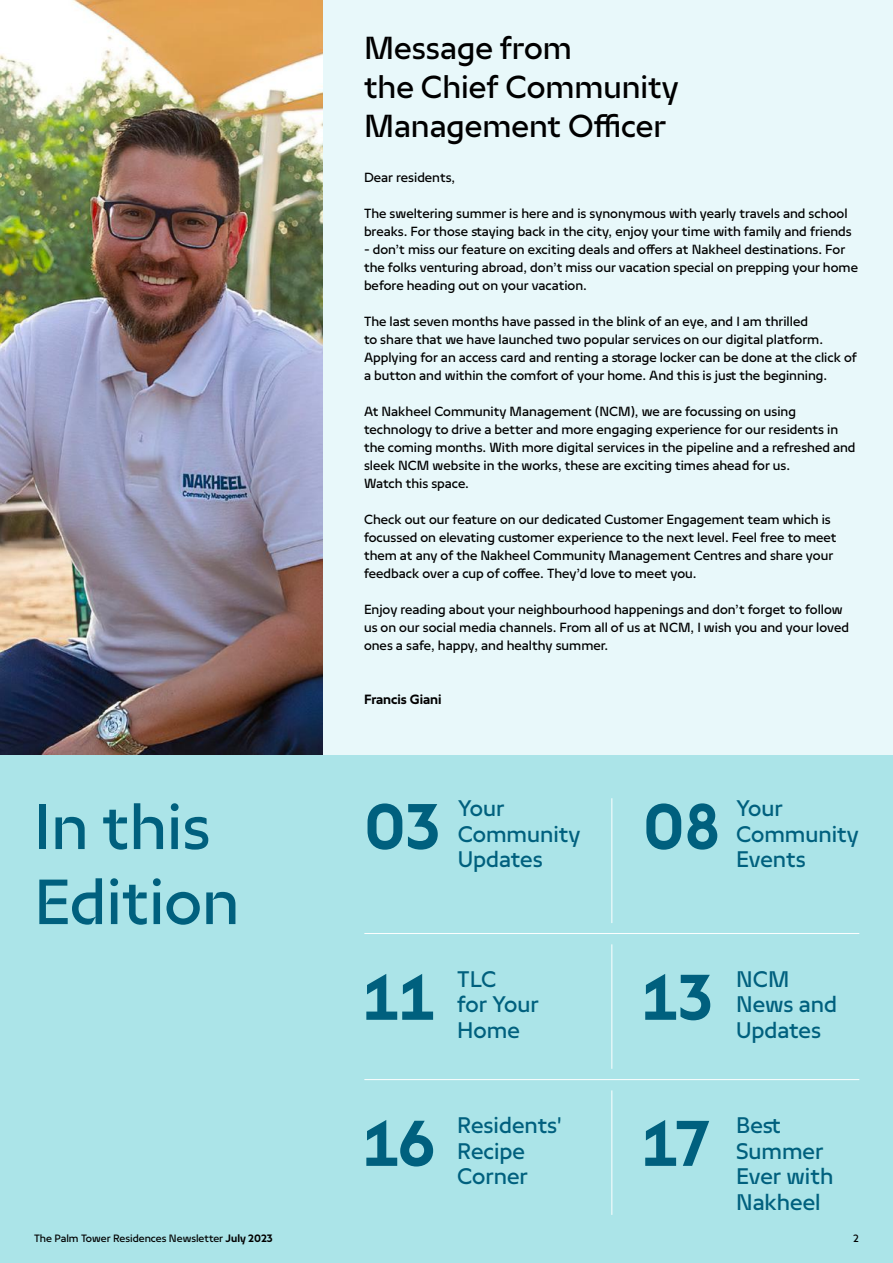
<style>
.page{position:relative;width:893px;height:1263px;background:#fff}
.page>*{position:absolute;margin:0;border:0;box-sizing:border-box;transform-origin:0 0}
.t1{font:72px/75px "Nakheel Headline";color:#00607e}
.t2{font:700 72px "Nakheel Text";letter-spacing:-.005em;color:#00607e}
.t3{font:36px/39px "Nakheel Headline";color:#000}
.t4{font:25.5px/25.5px "Nakheel Text";color:#00607e}
.t5{font:15px/18px "Nakheel Text";color:#000}
.t6{font:700 15px "Nakheel Text";color:#000}
.t7{font:12px "Nakheel Text";color:#000}
.s1{font-weight:700}
</style>
<div class="page">
<div style="left:0;top:754px;width:893px;height:509px;background:#abe4e8"></div>
<div style="left:0;top:0;width:893px;height:754px;background:#e8f8fa"></div>
<img style="left:0;top:0;width:323px;height:754px">
<hr style="left:364px;top:933px;width:495px;height:1px;background:#fff">
<hr style="left:611px;top:798px;width:1px;height:125px;background:#fff">
<hr style="left:611px;top:944px;width:1px;height:125px;background:#fff">
<hr style="left:364px;top:1079px;width:495px;height:1px;background:#fff">
<hr style="left:611px;top:1090px;width:1px;height:125px;background:#fff">
<h2 class="t3" style="left:364px;top:28px;width:316px">Message from<br>the Chief Community<br>Management Officer</h2>
<p class="t5" style="left:364px;top:168px;width:93px">Dear residents,</p>
<p class="t5" style="left:364px;top:204px;width:489px">The sweltering summer is here and is synonymous with yearly travels and school breaks. For those staying back in the city, enjoy your time with family and friends</p>
<p class="t5" style="left:364px;top:240px;width:495px">- don’t miss our feature on exciting deals and offers at Nakheel destinations. For the folks venturing abroad, don’t miss our vacation special on prepping your home before heading out on your vacation.</p>
<p class="t5" style="left:364px;top:312px;width:494px">The last seven months have passed in the blink of an eye, and I am thrilled<br>to share that we have launched two popular services on our digital platform.<br>Applying for an access card and renting a storage locker can be done at the click of a button and within the comfort of your home. And this is just the beginning.</p>
<p class="t5" style="left:364px;top:402px;width:493px">At Nakheel Community Management (NCM), we are focussing on using technology to drive a better and more engaging experience for our residents in the coming months. With more digital services in the pipeline and a refreshed and sleek NCM website in the works, these are exciting times ahead for us.<br>Watch this space.</p>
<p class="t5" style="left:364px;top:510px;width:474px">Check out our feature on our dedicated Customer Engagement team which is focussed on elevating customer experience to the next level. Feel free to meet them at any of the Nakheel Community Management Centres and share your feedback over a cup of coffee. They’d love to meet you.</p>
<p class="t5" style="left:364px;top:600px;width:486px">Enjoy reading about your neighbourhood happenings and don’t forget to follow us on our social media channels. From all of us at NCM, I wish you and your loved ones a safe, happy, and healthy summer.</p>
<h1 class="t1" style="left:34px;top:787px;width:207px">In this<br>Edition</h1>
<p class="t6" style="left:364px;top:689px;width:79px">Francis Giani</p>
<h1 class="t2" style="left:364px;top:776px;width:78px">03</h1>
<h3 class="t4" style="left:458px;top:795px;width:124px">Your<br>Community<br>Updates</h3>
<h1 class="t2" style="left:643px;top:776px;width:79px">08</h1>
<h3 class="t4" style="left:736px;top:795px;width:124px">Your<br>Community<br>Events</h3>
<h1 class="t2" style="left:364px;top:947px;width:72px">11</h1>
<h3 class="t4" style="left:457px;top:965px;width:83px">TLC<br>for Your<br>Home</h3>
<h1 class="t2" style="left:643px;top:947px;width:72px">13</h1>
<h3 class="t4" style="left:736px;top:965px;width:103px">NCM<br>News and<br>Updates</h3>
<h1 class="t2" style="left:364px;top:1093px;width:73px">16</h1>
<h3 class="t4" style="left:457px;top:1112px;width:106px">Residents'<br>Recipe<br>Corner</h3>
<h1 class="t2" style="left:643px;top:1093px;width:69px">17</h1>
<h3 class="t4" style="left:736px;top:1112px;width:99px">Best<br>Summer<br>Ever with<br>Nakheel</h3>
<p class="t7" style="left:34px;top:1230px;width:240px">The Palm Tower Residences Newsletter <span class="s1">July 2023</span></p>
<p class="t7" style="left:853px;top:1230px;width:7px">2</p>
</div>
